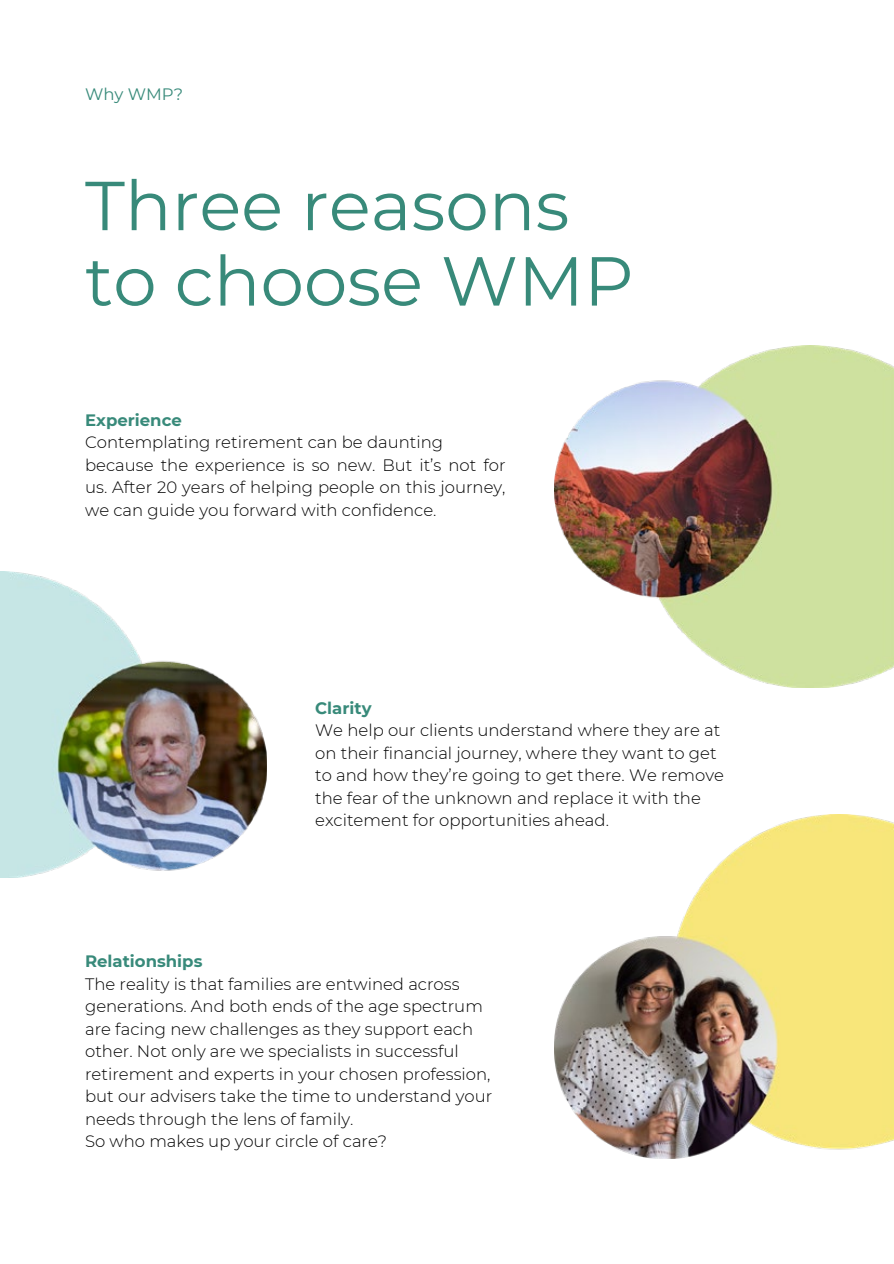
<style>
.page{position:relative;width:894px;height:1264px;background:#fff}
.page>*{position:absolute;margin:0;border:0;box-sizing:border-box;transform-origin:0 0}
.t1{font:69.15px/75.3px "Montserrat";color:#388a7a}
.t2{font:300 16.5px/22.5px "Montserrat";color:#000}
.t3{font:700 16.5px "Montserrat";color:#388a7a}
.t4{font:16.5px "Montserrat";color:#388a7a}
</style>
<div class="page">
<img style="left:0;top:571px;width:267px;height:306px">
<img style="left:554px;top:814px;width:339px;height:344px">
<img style="left:554px;top:345px;width:339px;height:342px">
<p class="t4" style="left:85px;top:84px;width:99px">Why WMP?</p>
<p class="t1" style="left:85px;top:168px;width:550px">Three reasons to choose WMP</p>
<p class="t3" style="left:85px;top:410px;width:98px">Experience</p>
<p class="t2" style="left:85px;top:431px;width:359px">Contemplating retirement can be daunting</p>
<p class="t2" style="left:85px;top:453px;width:422px;text-align:justify">because the experience is so new. But it’s not for us. After 20 years of helping people on this journey, we can guide you forward with confidence.</p>
<p class="t3" style="left:315px;top:697px;width:58px">Clarity</p>
<p class="t2" style="left:315px;top:719px;width:410px">We help our clients understand where they are at on their financial journey, where they want to get to and how they’re going to get there. We remove the fear of the unknown and replace it with the excitement for opportunities ahead.</p>
<h1 class="t3" style="left:85px;top:951px;width:119px">Relationships</h1>
<p class="t2" style="left:85px;top:972px;width:408px">The reality is that families are entwined across generations. And both ends of the age spectrum are facing new challenges as they support each other. Not only are we specialists in successful retirement and experts in your chosen profession, but our advisers take the time to understand your needs through the lens of family.</p>
<p class="t2" style="left:85px;top:1130px;width:303px">So who makes up your circle of care?</p>
</div>
